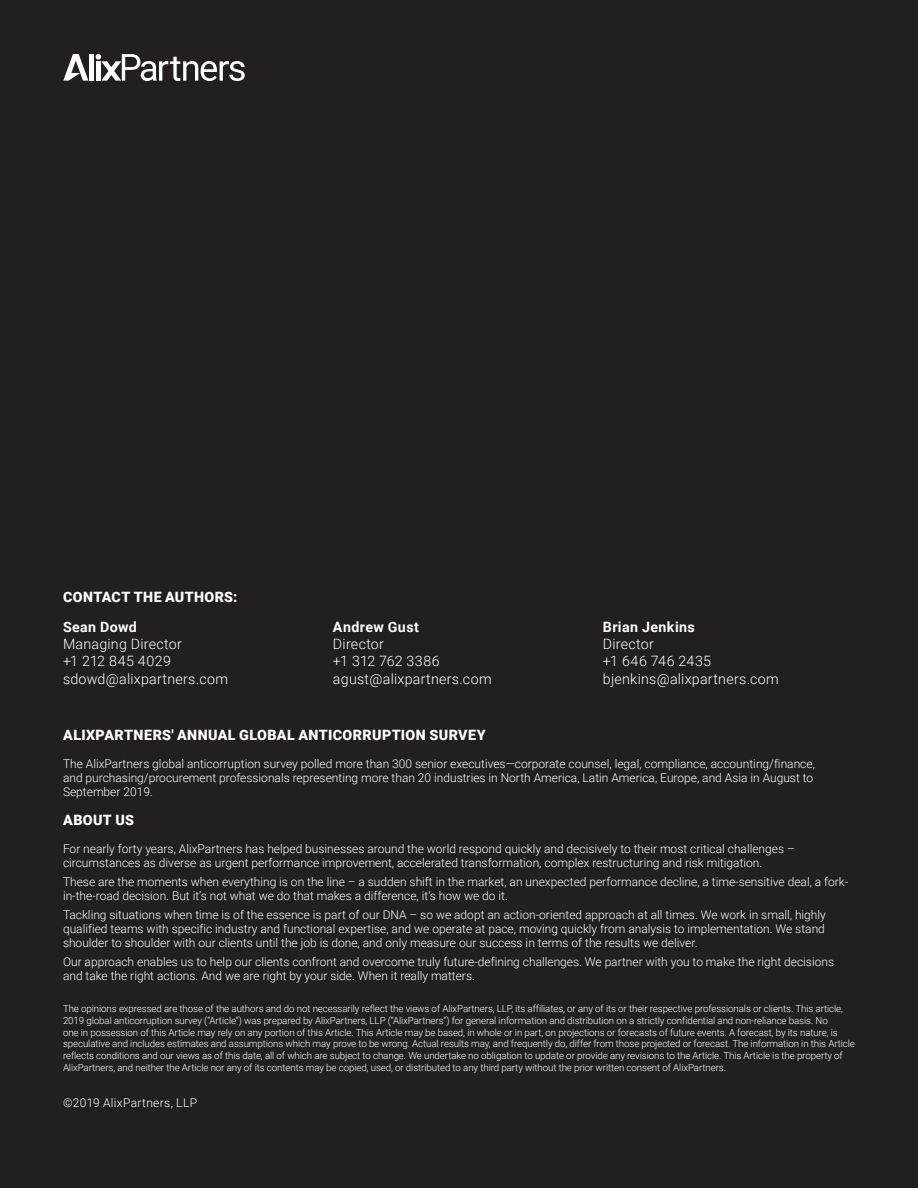
<style>
.page{position:relative;width:918px;height:1188px;background:#231f20}
.page>*{position:absolute;margin:0;border:0;box-sizing:border-box;transform-origin:0 0}
.Body{font:300 14.25px "Roboto";letter-spacing:.02em;color:#fff}
.Subheading_2{font:900 14.25px "Roboto";letter-spacing:.025em;color:#fff}
.Body-2{font:700 14.25px "Roboto";letter-spacing:.025em;color:#fff}
.Body-3{font:300 14.25px "Roboto";letter-spacing:.045em;color:#fff}
.About_us{font:300 12px/14.4px "Roboto";color:#fff}
.About_us-2{font:300 12px "Roboto";letter-spacing:.03em;color:#fff}
.Boilerplate_text{font:300 9.75px/11.7px "Roboto";letter-spacing:-.01em;color:#fff}
</style>
<div class="page">
<svg style="left:96px;top:54px;width:149px;height:27px"></svg>
<div style="left:89px;top:54px;width:5px;height:27px;background:#fff"></div>
<div style="left:96px;top:61px;width:5px;height:20px;background:#fff"></div>
<svg style="left:63px;top:54px;width:25px;height:27px"></svg>
<p class="Subheading_2" style="left:63px;top:587px;width:176px">CONTACT THE AUTHORS:</p>
<p class="Body-2" style="left:63px;top:617px;width:75px">Sean Dowd</p>
<p class="Body-2" style="left:333px;top:617px;width:87px">Andrew Gust</p>
<p class="Body-2" style="left:603px;top:617px;width:93px">Brian Jenkins</p>
<p class="Body" style="left:63px;top:634px;width:120px">Managing Director</p>
<p class="Body" style="left:333px;top:634px;width:52px">Director</p>
<p class="Body" style="left:603px;top:634px;width:52px">Director</p>
<p class="Body" style="left:63px;top:651px;width:109px">+1 212 845 4029</p>
<p class="Body" style="left:333px;top:651px;width:108px">+1 312 762 3386</p>
<p class="Body-3" style="left:603px;top:651px;width:110px">+1 646 746 2435</p>
<p class="Body" style="left:63px;top:669px;width:166px">sdowd@alixpartners.com</p>
<p class="Body" style="left:333px;top:669px;width:160px">agust@alixpartners.com</p>
<p class="Body" style="left:603px;top:669px;width:177px">bjenkins@alixpartners.com</p>
<p class="Subheading_2" style="left:63px;top:725px;width:424px">ALIXPARTNERS' ANNUAL GLOBAL ANTICORRUPTION SURVEY</p>
<p class="About_us" style="left:63px;top:756px;width:753px">The AlixPartners global anticorruption survey polled more than 300 senior executives—corporate counsel, legal, compliance, accounting/finance, and purchasing/procurement professionals representing more than 20 industries in North America, Latin America, Europe, and Asia in August to<br>September 2019.</p>
<p class="Subheading_2" style="left:63px;top:810px;width:72px">ABOUT US</p>
<p class="About_us" style="left:63px;top:841px;width:733px">For nearly forty years, AlixPartners has helped businesses around the world respond quickly and decisively to their most critical challenges – circumstances as diverse as urgent performance improvement, accelerated transformation, complex restructuring and risk mitigation.</p>
<p class="About_us" style="left:63px;top:874px;width:787px">These are the moments when everything is on the line – a sudden shift in the market, an unexpected performance decline, a time-sensitive deal, a fork&shy;in-the-road decision. But it’s not what we do that makes a difference, it’s how we do it.</p>
<p class="About_us" style="left:63px;top:907px;width:764px;text-align:justify">Tackling situations when time is of the essence is part of our DNA – so we adopt an action-oriented approach at all times. We work in small, highly qualified teams with specific industry and functional expertise, and we operate at pace, moving quickly from analysis to implementation. We stand shoulder to shoulder with our clients until the job is done, and only measure our success in terms of the results we deliver.</p>
<p class="About_us" style="left:63px;top:954px;width:773px">Our approach enables us to help our clients confront and overcome truly future-defining challenges. We partner with you to make the right decisions and take the right actions. And we are right by your side. When it really matters.</p>
<p class="Boilerplate_text" style="left:63px;top:1003px;width:793px">The opinions expressed are those of the authors and do not necessarily reflect the views of AlixPartners, LLP, its affiliates, or any of its or their respective professionals or clients. This article, 2019 global anticorruption survey (“Article”) was prepared by AlixPartners, LLP (“AlixPartners”) for general information and distribution on a strictly confidential and non-reliance basis. No<br>one in possession of this Article may rely on any portion of this Article. This Article may be based, in whole or in part, on projections or forecasts of future events. A forecast, by its nature, is speculative and includes estimates and assumptions which may prove to be wrong. Actual results may, and frequently do, differ from those projected or forecast. The information in this Article reflects conditions and our views as of this date, all of which are subject to change. We undertake no obligation to update or provide any revisions to the Article. This Article is the property of AlixPartners, and neither the Article nor any of its contents may be copied, used, or distributed to any third party without the prior written consent of AlixPartners.</p>
<p class="About_us-2" style="left:63px;top:1094px;width:136px">©2019 AlixPartners, LLP</p>
</div>
